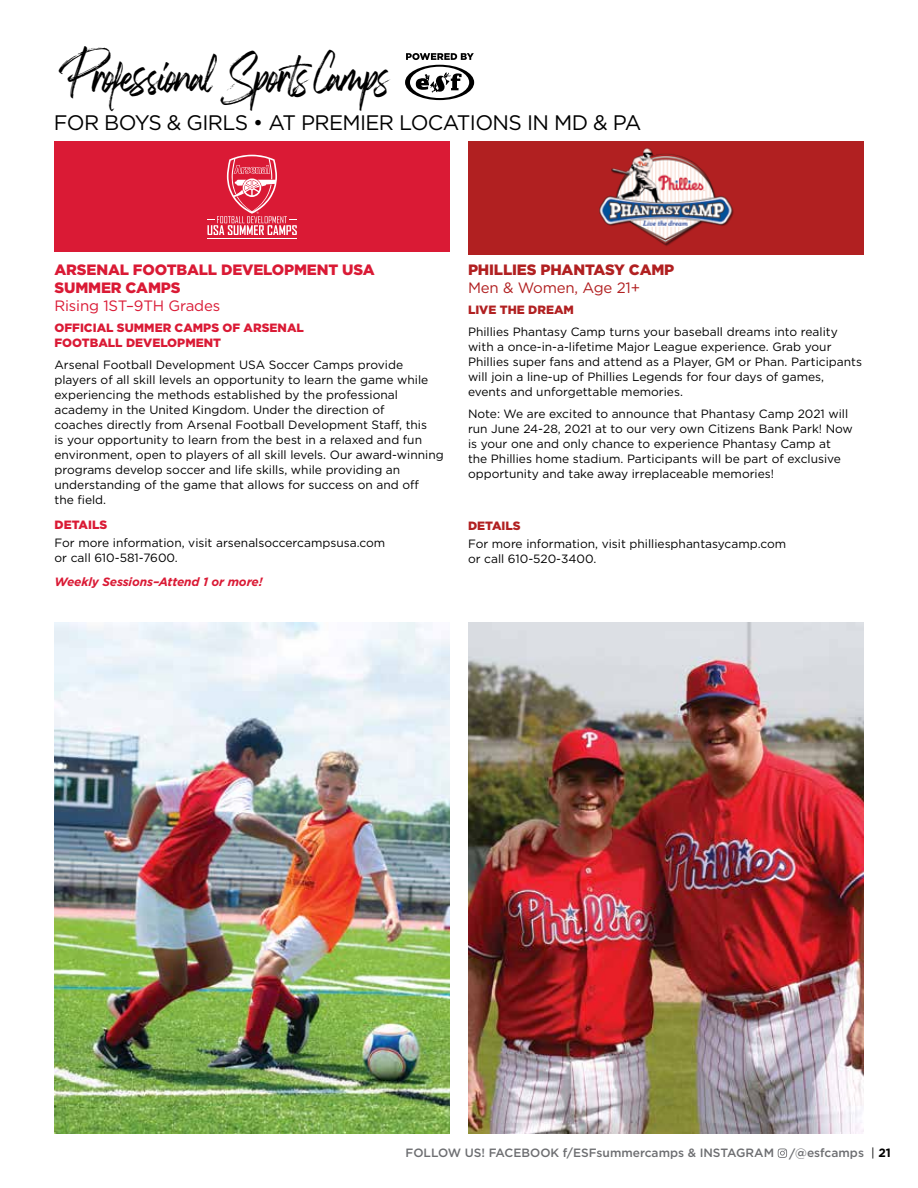
<style>
.page{position:relative;width:918px;height:1188px;background:#fff}
.page>*{position:absolute;margin:0;border:0;box-sizing:border-box;transform-origin:0 0}
.t1{font:45px "Rockville Solid";letter-spacing:-.105em;color:#000}
.t2{font:21px "Gotham";letter-spacing:-.03em;color:#000}
.t3{font:900 15px/18px "Gotham";letter-spacing:-.01em;color:#da1a35}
.t4{font:900 15px "Gotham";letter-spacing:-.01em;color:#b12021}
.t5{font:15px "Gotham";letter-spacing:-.01em;color:#da1a35}
.t6{font:15px "Gotham";letter-spacing:-.01em;color:#b12021}
.t7{font:12px/15px "Gotham";color:#000}
.t8{font:500 12px "Gotham";color:#6d6e71}
.t9{font:900 12px/15px "Gotham";color:#da1a35}
.t10{font:italic 700 12px "Gotham";letter-spacing:-.01em;color:#da1a35}
.t11{font:900 12px "Gotham";color:#b12021}
.s1{font-weight:400;color:#000}
.s2{font-weight:700;color:#000}
</style>
<div class="page">
<svg style="left:778px;top:1148px;width:9px;height:10px"></svg>
<div style="left:54px;top:141px;width:396px;height:111px;background:#da1a35"></div>
<hr style="left:207px;top:238px;width:90px;height:1px;background:#fff">
<svg style="left:207px;top:155px;width:90px;height:80px"></svg>
<div style="left:468px;top:141px;width:396px;height:114px;background:#b12021"></div>
<img style="left:599px;top:148px;width:135px;height:98px">
<img style="left:468px;top:622px;width:396px;height:512px">
<img style="left:55px;top:622px;width:395px;height:512px">
<svg style="left:405px;top:53px;width:69px;height:47px"></svg>
<h1 class="t1" style="left:59px;top:48px;width:333px">Professional Sports Camps</h1>
<h2 class="t2" style="left:54px;top:110px;width:589px">FOR BOYS &amp; GIRLS • AT PREMIER LOCATIONS IN MD &amp; PA</h2>
<p class="t3" style="left:55px;top:260px;width:322px">ARSENAL FOOTBALL DEVELOPMENT USA<br>SUMMER CAMPS</p>
<p class="t5" style="left:55px;top:296px;width:167px">Rising 1ST–9TH Grades</p>
<p class="t9" style="left:55px;top:321px;width:251px">OFFICIAL SUMMER CAMPS OF ARSENAL<br>FOOTBALL DEVELOPMENT</p>
<p class="t7" style="left:55px;top:357px;width:391px">Arsenal Football Development USA Soccer Camps provide players of all skill levels an opportunity to learn the game while experiencing the methods established by the professional academy in the United Kingdom. Under the direction of<br>coaches directly from Arsenal Football Development Staff, this<br>is your opportunity to learn from the best in a relaxed and fun environment, open to players of all skill levels. Our award-winning programs develop soccer and life skills, while providing an understanding of the game that allows for success on and off<br>the field.</p>
<p class="t9" style="left:55px;top:517px;width:54px">DETAILS</p>
<p class="t7" style="left:55px;top:535px;width:332px">For more information, visit arsenalsoccercampsusa.com or call 610-581-7600.</p>
<p class="t10" style="left:55px;top:574px;width:210px">Weekly Sessions–Attend 1 or more!</p>
<p class="t4" style="left:468px;top:259px;width:208px">PHILLIES PHANTASY CAMP</p>
<p class="t6" style="left:468px;top:278px;width:174px">Men &amp; Women, Age 21+</p>
<p class="t11" style="left:468px;top:302px;width:107px">LIVE THE DREAM</p>
<p class="t7" style="left:468px;top:324px;width:396px">Phillies Phantasy Camp turns your baseball dreams into reality with a once-in-a-lifetime Major League experience. Grab your Phillies super fans and attend as a Player, GM or Phan. Participants will join a line-up of Phillies Legends for four days of games, events and unforgettable memories.</p>
<p class="t7" style="left:468px;top:406px;width:386px">Note: We are excited to announce that Phantasy Camp 2021 will run June 24-28, 2021 at to our very own Citizens Bank Park! Now is your one and only chance to experience Phantasy Camp at the Phillies home stadium. Participants will be part of exclusive opportunity and take away irreplaceable memories!</p>
<p class="t11" style="left:468px;top:518px;width:54px">DETAILS</p>
<p class="t7" style="left:468px;top:536px;width:320px">For more information, visit philliesphantasycamp.com or call 610-520-3400.</p>
<p class="t8" style="left:406px;top:1145px;width:487px">FOLLOW US! FACEBOOK f/ESFsummercamps &amp; INSTAGRAM /@esfcamps <span class="s1">|</span> <span class="s2">21</span></p>
</div>
